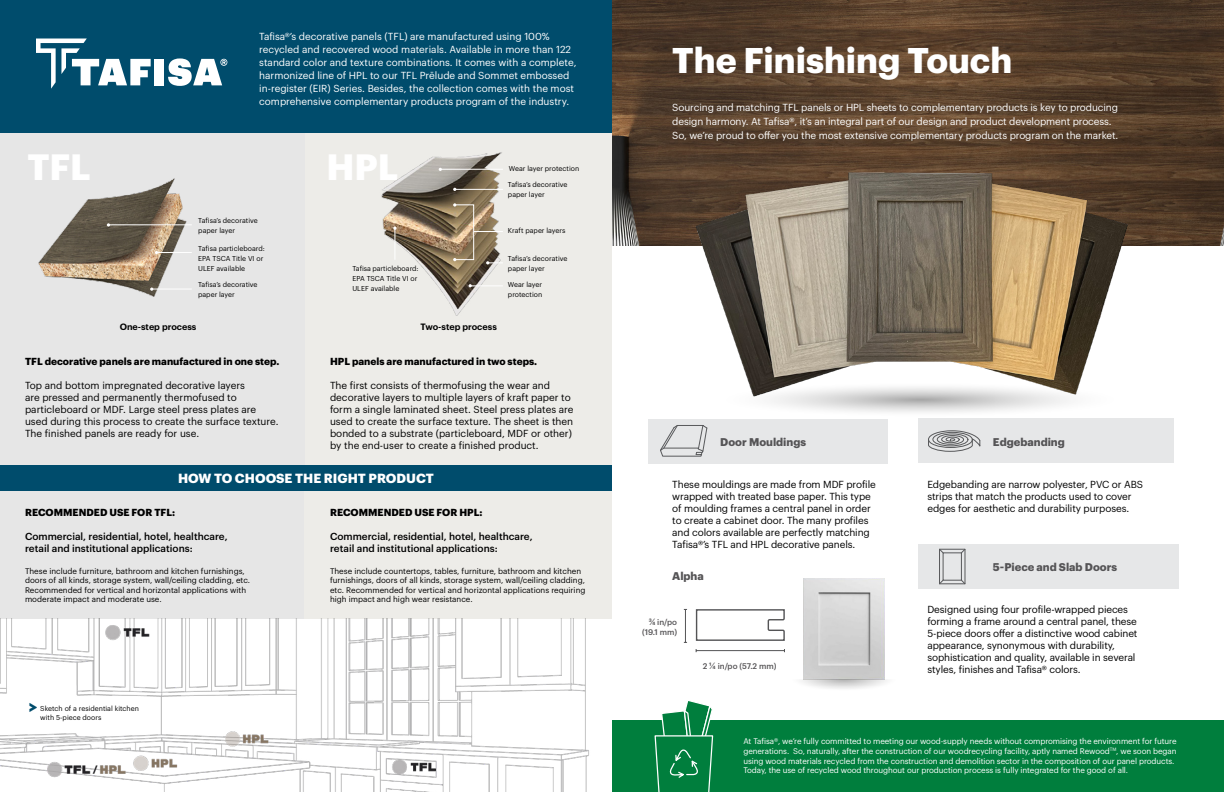
<style>
.page{position:relative;width:1224px;height:792px;background:#fff}
.page>*{position:absolute;margin:0;border:0;box-sizing:border-box;transform-origin:0 0}
.t1{font:700 35.9px "Graphik";color:#fff}
.t2{font:700 35px "Graphik";color:#fff}
.t3{font:900 17.1px "Graphik";color:#004c6c}
.t4{font:700 13px "Graphik";color:#fff}
.t5{font:700 11px "Graphik";color:#555456}
.t6{font:10px/12px "Graphik";letter-spacing:-.01em;color:#000}
.t7{font:10px/13px "Graphik";color:#fff}
.t8{font:500 10px/12px "Graphik";color:#000}
.t9{font:700 10px "Graphik";color:#000}
.t10{font:600 9px "Graphik";color:#000}
.t11{font:8px/9.6px "Graphik";color:#000}
.t12{font:8px/9.6px "Graphik";letter-spacing:-.01em;color:#fff}
.t13{font:500 8px/9.6px "Graphik";color:#555456;text-align:right}
.t14{font:7px/10px "Graphik";color:#000}
.s1{font-size:9px}
</style>
<div class="page">
<div style="left:0;top:132px;width:306px;height:340px;background:#e6e6e6"></div>
<img style="left:38px;top:178px;width:154px;height:119px">
<hr style="left:108px;top:225px;width:84px;height:1px;background:#fff">
<hr style="left:152px;top:289px;width:40px;height:1px;background:#fff">
<hr style="left:156px;top:252px;width:36px;height:1px;background:#fff">
<div style="left:306px;top:132px;width:306px;height:340px;background:#edece8"></div>
<img style="left:612px;top:0;width:612px;height:246px">
<img style="left:804px;top:578px;width:80px;height:101px">
<div style="left:0;top:0;width:612px;height:132px;background:#004c6c"></div>
<div style="left:0;top:491px;width:306px;height:127px;background:#e6e6e6"></div>
<div style="left:305px;top:491px;width:307px;height:127px;background:#edece8"></div>
<div style="left:0;top:466px;width:612px;height:25px;background:#004c6c"></div>
<img style="left:0;top:618px;width:612px;height:174px">
<svg style="left:36px;top:39px;width:115px;height:50px"></svg>
<div style="left:154px;top:59px;width:10px;height:26px;background:#fff"></div>
<svg style="left:168px;top:58px;width:59px;height:28px"></svg>
<div style="left:918px;top:419px;width:256px;height:44px;background:#e6e7e8"></div>
<div style="left:648px;top:419px;width:239px;height:44px;background:#e6e7e8"></div>
<div style="left:918px;top:545px;width:261px;height:44px;background:#e6e7e8"></div>
<svg style="left:928px;top:430px;width:53px;height:22px"></svg>
<svg style="left:660px;top:425px;width:48px;height:32px"></svg>
<div style="left:943px;top:553px;width:19px;height:27px;border:1px solid #58595b"></div>
<div style="left:939px;top:549px;width:26px;height:35px;border:1px solid #58595b"></div>
<svg style="left:939px;top:548px;width:5px;height:6px"></svg>
<svg style="left:961px;top:579px;width:5px;height:6px"></svg>
<svg style="left:960px;top:548px;width:6px;height:6px"></svg>
<svg style="left:939px;top:579px;width:5px;height:6px"></svg>
<svg style="left:695px;top:609px;width:90px;height:32px"></svg>
<hr style="left:696px;top:650px;width:88px;height:1px;background:#545456">
<hr style="left:685px;top:609px;width:1px;height:33px;background:#545456">
<div style="left:612px;top:721px;width:612px;height:71px;background:#007e3d"></div>
<svg style="left:654px;top:701px;width:60px;height:91px"></svg>
<img style="left:688px;top:137px;width:445px;height:247px">
<img style="left:749px;top:384px;width:330px;height:28px">
<img style="left:381px;top:152px;width:122px;height:164px">
<hr style="left:440px;top:169px;width:63px;height:1px;background:#fff">
<hr style="left:455px;top:189px;width:48px;height:1px;background:#fff">
<svg style="left:474px;top:231px;width:29px;height:1px"></svg>
<hr style="left:470px;top:286px;width:33px;height:1px;background:#fff">
<div style="left:455px;top:205px;width:19px;height:55px;border:1px solid #fff"></div>
<svg style="left:453px;top:203px;width:3px;height:4px"></svg>
<svg style="left:486px;top:261px;width:17px;height:3px"></svg>
<hr style="left:395px;top:228px;width:1px;height:32px;background:#fff">
<h1 class="t1" style="left:27px;top:139px;width:65px">TFL</h1>
<p class="t7" style="left:259px;top:29px;width:319px">Tafisa®’s decorative panels (TFL) are manufactured using 100% recycled and recovered wood materials. Available in more than 122 standard color and texture combinations. It comes with a complete, harmonized line of HPL to our TFL Prēlude and Sommet embossed in-register (EIR) Series. Besides, the collection comes with the most comprehensive complementary products program of the industry.</p>
<p class="t14" style="left:198px;top:214px;width:61px">Tafisa’s decorative paper layer</p>
<p class="t14" style="left:198px;top:243px;width:68px">Tafisa particleboard:<br>EPA TSCA Title VI or<br>ULEF available</p>
<p class="t14" style="left:198px;top:279px;width:61px">Tafisa’s decorative paper layer</p>
<p class="t10" style="left:120px;top:320px;width:78px">One-step process</p>
<h1 class="t1" style="left:327px;top:139px;width:74px">HPL</h1>
<p class="t14" style="left:352px;top:263px;width:68px">Tafisa particleboard:<br>EPA TSCA Title VI or<br>ULEF available</p>
<p class="t10" style="left:420px;top:320px;width:78px">Two-step process</p>
<p class="t14" style="left:509px;top:163px;width:72px">Wear layer protection</p>
<p class="t14" style="left:508px;top:179px;width:61px">Tafisa’s decorative paper layer</p>
<p class="t14" style="left:508px;top:225px;width:59px">Kraft paper layers</p>
<p class="t14" style="left:508px;top:253px;width:61px">Tafisa’s decorative paper layer</p>
<p class="t14" style="left:508px;top:279px;width:36px">Wear layer protection</p>
<p class="t9" style="left:25px;top:354px;width:256px">TFL decorative panels are manufactured in one step.</p>
<p class="t6" style="left:25px;top:379px;width:255px">Top and bottom impregnated decorative layers<br>are pressed and permanently thermofused to particleboard or MDF. Large steel press plates are used during this process to create the surface texture.<br>The finished panels are ready for use.</p>
<p class="t9" style="left:330px;top:354px;width:209px">HPL panels are manufactured in two steps.</p>
<p class="t6" style="left:330px;top:379px;width:245px">The first consists of thermofusing the wear and decorative layers to multiple layers of kraft paper to form a single laminated sheet. Steel press plates are used to create the surface texture. The sheet is then bonded to a substrate (particleboard, MDF or other) by the end-user to create a finished product.</p>
<h3 class="t4" style="left:178px;top:468px;width:257px">HOW TO CHOOSE THE RIGHT PRODUCT</h3>
<p class="t9" style="left:25px;top:505px;width:152px">RECOMMENDED USE FOR TFL:</p>
<p class="t8" style="left:25px;top:529px;width:204px">Commercial, residential, hotel, healthcare, retail and institutional applications:</p>
<p class="t11" style="left:25px;top:565px;width:227px">These include furniture, bathroom and kitchen furnishings, doors of all kinds, storage system, wall/ceiling cladding, etc.<br>Recommended for vertical and horizontal applications with moderate impact and moderate use.</p>
<h3 class="t3" style="left:29px;top:694px;width:10px">&gt;</h3>
<p class="t14" style="left:40px;top:703px;width:100px;line-height:9px">Sketch of a residential kitchen with 5-piece doors</p>
<p class="t9" style="left:330px;top:505px;width:154px">RECOMMENDED USE FOR HPL:</p>
<p class="t8" style="left:330px;top:529px;width:204px">Commercial, residential, hotel, healthcare, retail and institutional applications:</p>
<p class="t11" style="left:330px;top:565px;width:257px">These include countertops, tables, furniture, bathroom and kitchen furnishings, doors of all kinds, storage system, wall/ceiling cladding, etc. Recommended for vertical and horizontal applications requiring high impact and high wear resistance.</p>
<h2 class="t2" style="left:672px;top:33px;width:341px">The Finishing Touch</h2>
<p class="t7" style="left:672px;top:100px;width:448px;line-height:14px">Sourcing and matching TFL panels or HPL sheets to complementary products is key to producing design harmony. At Tafisa®, it’s an integral part of our design and product development process.<br>So, we’re proud to offer you the most extensive complementary products program on the market.</p>
<p class="t5" style="left:720px;top:433px;width:87px">Door Mouldings</p>
<p class="t5" style="left:993px;top:433px;width:73px">Edgebanding</p>
<p class="t6" style="left:672px;top:477px;width:205px">These mouldings are made from MDF profile wrapped with treated base paper. This type of moulding frames a central panel in order to create a cabinet door. The many profiles and colors available are perfectly matching Tafisa®’s TFL and HPL decorative panels.</p>
<p class="t5" style="left:672px;top:568px;width:33px">Alpha</p>
<p class="t13" style="left:642px;top:617px;width:36px"><span class="s1">3/4</span> in/po (19.1 mm)</p>
<p class="t13" style="left:703px;top:661px;width:75px">2 <span class="s1">1/4</span> in/po (57.2 mm)</p>
<p class="t6" style="left:927px;top:477px;width:217px">Edgebanding are narrow polyester, PVC or ABS strips that match the products used to cover edges for aesthetic and durability purposes.</p>
<p class="t5" style="left:993px;top:558px;width:126px">5-Piece and Slab Doors</p>
<p class="t6" style="left:927px;top:603px;width:212px">Designed using four profile-wrapped pieces forming a frame around a central panel, these 5-piece doors offer a distinctive wood cabinet appearance, synonymous with durability, sophistication and quality, available in several styles, finishes and Tafisa® colors.</p>
<p class="t12" style="left:743px;top:736px;width:435px">At Tafisa®, we’re fully committed to meeting our wood-supply needs without compromising the environment for future generations. So, naturally, after the construction of our woodrecycling facility, aptly named Rewood<sup>TM</sup>, we soon began using wood materials recycled from the construction and demolition sector in the composition of our panel products.<br>Today, the use of recycled wood throughout our production process is fully integrated for the good of all.</p>
</div>
